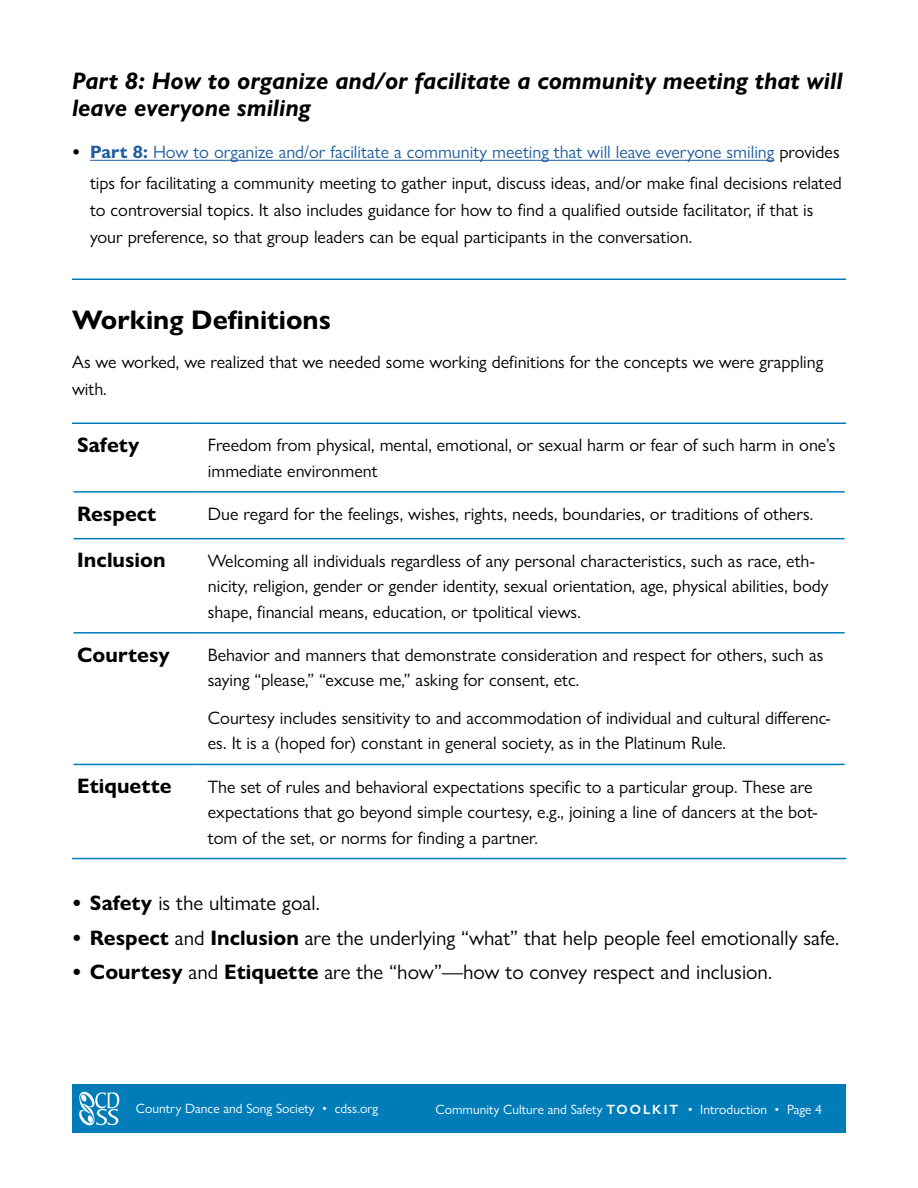
<style>
.page{position:relative;width:918px;height:1188px;background:#fff}
.page>*{position:absolute;margin:0;border:0;box-sizing:border-box;transform-origin:0 0}
.t1{font:700 27px "Gill Sans Nova";color:#000}
.t2{font:italic 700 24px/27px "Gill Sans Nova";color:#000}
.t3{font:21px "Gill Sans Nova";color:#000}
.t4{font:700 21px "Gill Sans Nova";color:#000}
.t5{font:18px/25.5px "Gill Sans Nova";color:#000}
.t6{font:13.5px "Gill Sans Nova";color:#fff}
.s1{font-weight:700}
.s2{font-weight:700;color:#215e9e}
.s3{color:#215e9e}
.s4{font-weight:600}
</style>
<div class="page">
<div style="left:72px;top:1084px;width:774px;height:49px;background:#007db9"></div>
<svg style="left:79px;top:1092px;width:40px;height:33px"></svg>
<hr style="left:90px;top:160px;width:684px;height:1px;background:#215e9e">
<hr style="left:72px;top:278px;width:774px;height:2px;background:#007db9">
<hr style="left:72px;top:422px;width:127px;height:2px;background:#007db9">
<hr style="left:199px;top:422px;width:647px;height:2px;background:#007db9">
<hr style="left:74px;top:491px;width:125px;height:2px;background:#007db9">
<hr style="left:199px;top:491px;width:646px;height:2px;background:#007db9">
<hr style="left:74px;top:538px;width:125px;height:1px;background:#007db9">
<hr style="left:199px;top:538px;width:646px;height:1px;background:#007db9">
<hr style="left:74px;top:632px;width:125px;height:2px;background:#007db9">
<hr style="left:199px;top:632px;width:646px;height:2px;background:#007db9">
<hr style="left:74px;top:764px;width:125px;height:1px;background:#007db9">
<hr style="left:199px;top:764px;width:646px;height:1px;background:#007db9">
<hr style="left:72px;top:858px;width:127px;height:1px;background:#007db9">
<hr style="left:199px;top:858px;width:647px;height:1px;background:#007db9">
<h2 class="t2" style="left:72px;top:67px;width:772px">Part 8: How to organize and/or facilitate a community meeting that will leave everyone smiling</h2>
<p class="t5" style="left:72px;top:137px;width:771px;line-height:30px;text-align:right"><span class="s1">•</span> <span class="s2">Part 8:</span> <span class="s3">How to organize and/or facilitate a community meeting that will leave everyone smiling</span> provides tips for facilitating a community meeting to gather input, discuss ideas, and/or make final decisions related</p>
<p class="t5" style="left:90px;top:196px;width:725px;line-height:27px">to controversial topics. It also includes guidance for how to find a qualified outside facilitator, if that is your preference, so that group leaders can be equal participants in the conversation.</p>
<h1 class="t1" style="left:72px;top:304px;width:260px">Working Definitions</h1>
<p class="t5" style="left:72px;top:349px;width:753px;line-height:27px">As we worked, we realized that we needed some working definitions for the concepts we were grappling with.</p>
<p class="t4" style="left:77px;top:432px;width:64px">Safety</p>
<p class="t5" style="left:208px;top:432px;width:629px">Freedom from physical, mental, emotional, or sexual harm or fear of such harm in one’s immediate environment</p>
<p class="t4" style="left:77px;top:500px;width:80px">Respect</p>
<p class="t5" style="left:208px;top:501px;width:607px">Due regard for the feelings, wishes, rights, needs, boundaries, or traditions of others.</p>
<p class="t4" style="left:77px;top:547px;width:90px">Inclusion</p>
<p class="t5" style="left:208px;top:548px;width:622px">Welcoming all individuals regardless of any personal characteristics, such as race, eth&shy;nicity, religion, gender or gender identity, sexual orientation, age, physical abilities, body shape, financial means, education, or tpolitical views.</p>
<p class="t4" style="left:77px;top:641px;width:94px">Courtesy</p>
<p class="t5" style="left:208px;top:642px;width:617px">Behavior and manners that demonstrate consideration and respect for others, such as saying “please,” “excuse me,” asking for consent, etc.</p>
<p class="t5" style="left:208px;top:705px;width:625px">Courtesy includes sensitivity to and accommodation of individual and cultural differenc&shy;es. It is a (hoped for) constant in general society, as in the Platinum Rule.</p>
<p class="t4" style="left:77px;top:773px;width:96px">Etiquette</p>
<p class="t5" style="left:208px;top:774px;width:612px">The set of rules and behavioral expectations specific to a particular group. These are expectations that go beyond simple courtesy, e.g., joining a line of dancers at the bot&shy;tom of the set, or norms for finding a partner.</p>
<p class="t3" style="left:72px;top:890px;width:249px"><span class="s1">• Safety</span> is the ultimate goal.</p>
<p class="t3" style="left:72px;top:925px;width:769px"><span class="s1">• Respect</span> and <span class="s1">Inclusion</span> are the underlying “what” that help people feel emotionally safe.</p>
<p class="t3" style="left:72px;top:959px;width:702px"><span class="s1">• Courtesy</span> and <span class="s1">Etiquette</span> are the “how”—how to convey respect and inclusion.</p>
<p class="t6" style="left:136px;top:1100px;width:244px">Country Dance and Song Society • cdss.org</p>
<p class="t6" style="left:436px;top:1101px;width:388px">Community Culture and Safety <span class="s4">TOOLKIT</span> • Introduction • Page 4</p>
</div>
